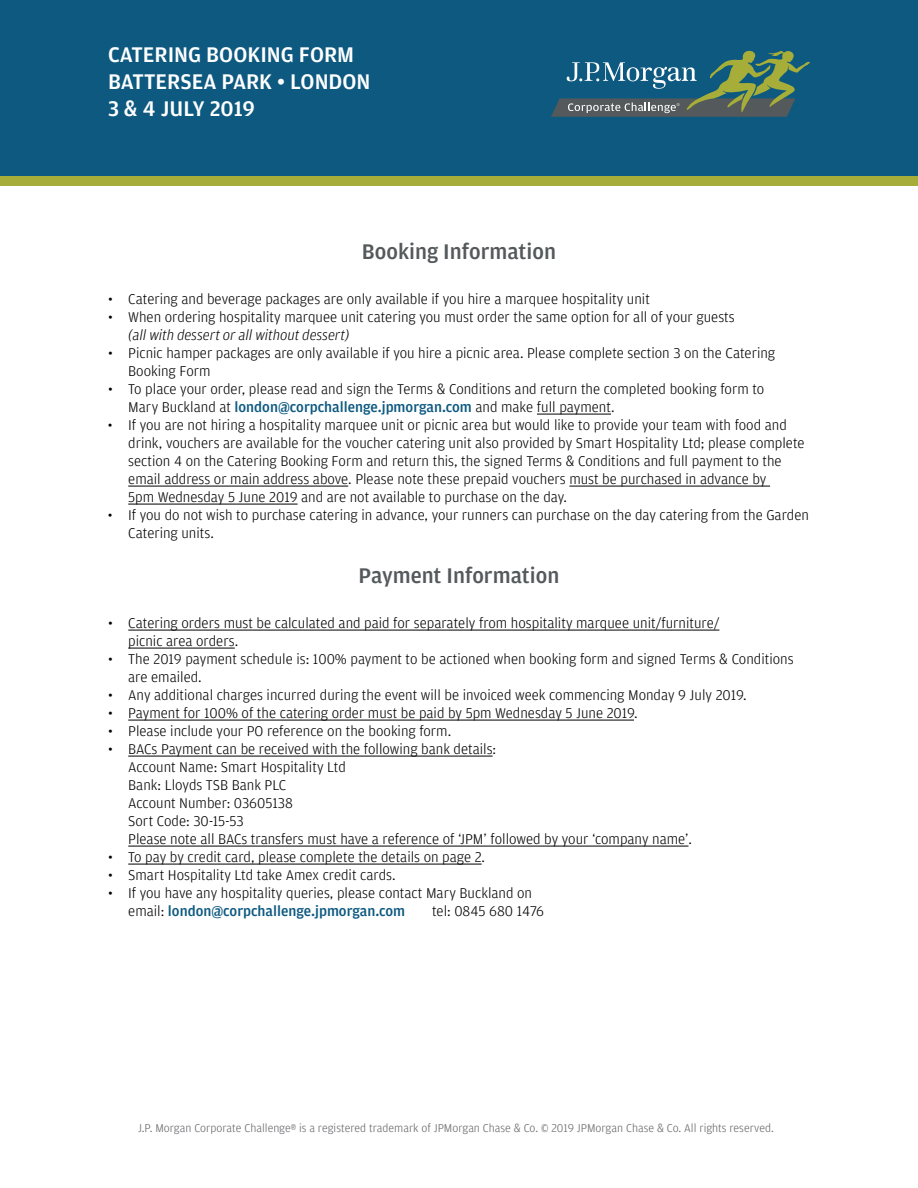
<style>
.page{position:relative;width:918px;height:1188px;background:#fff}
.page>*{position:absolute;margin:0;border:0;box-sizing:border-box;transform-origin:0 0}
.t1{font:500 22.5px/27px "Amplitude";color:#fff}
.t2{font:500 22.5px "Amplitude";color:#54595b}
.t3{font:300 15px/18px "Amplitude";color:#000}
.t4{font:italic 300 15px "Amplitude";color:#000}
.t5{font:300 12px "Amplitude";color:#65656a}
.s1{font-weight:500;color:#0d5980}
</style>
<div class="page">
<div style="left:0;top:176px;width:918px;height:10px;background:#a6ad38"></div>
<div style="left:0;top:0;width:918px;height:176px;background:#0d5980"></div>
<svg style="left:551px;top:50px;width:259px;height:67px"></svg>
<hr style="left:537px;top:414px;width:74px;height:1px;background:#000">
<hr style="left:128px;top:486px;width:220px;height:1px;background:#000">
<hr style="left:569px;top:486px;width:201px;height:1px;background:#000">
<hr style="left:128px;top:504px;width:170px;height:1px;background:#000">
<hr style="left:128px;top:630px;width:591px;height:1px;background:#000">
<hr style="left:128px;top:648px;width:107px;height:1px;background:#000">
<hr style="left:128px;top:720px;width:506px;height:1px;background:#000">
<hr style="left:128px;top:756px;width:365px;height:1px;background:#000">
<hr style="left:128px;top:846px;width:561px;height:1px;background:#000">
<hr style="left:128px;top:864px;width:354px;height:1px;background:#000">
<h1 class="t1" style="left:108px;top:41px;width:264px">CATERING BOOKING FORM<br>BATTERSEA PARK • LONDON<br>3 &amp; 4 JULY 2019</h1>
<h1 class="t2" style="left:362px;top:237px;width:196px">Booking Information</h1>
<p class="t3" style="left:108px;top:290px;width:543px">• Catering and beverage packages are only available if you hire a marquee hospitality unit</p>
<p class="t3" style="left:108px;top:308px;width:628px">• When ordering hospitality marquee unit catering you must order the same option for all of your guests</p>
<p class="t4" style="left:128px;top:327px;width:222px">(all with dessert or all without dessert)</p>
<p class="t3" style="left:128px;top:344px;width:648px;text-indent:-20px">• Picnic hamper packages are only available if you hire a picnic area. Please complete section 3 on the Catering<br>Booking Form</p>
<p class="t3" style="left:128px;top:380px;width:638px;text-indent:-20px">• To place your order, please read and sign the Terms &amp; Conditions and return the completed booking form to<br>Mary Buckland at <span class="s1">london@corpchallenge.jpmorgan.com</span> and make full payment.</p>
<p class="t3" style="left:128px;top:416px;width:678px;text-indent:-20px">• If you are not hiring a hospitality marquee unit or picnic area but would like to provide your team with food and drink, vouchers are available for the voucher catering unit also provided by Smart Hospitality Ltd; please complete section 4 on the Catering Booking Form and return this, the signed Terms &amp; Conditions and full payment to the email address or main address above. Please note these prepaid vouchers must be purchased in advance by<br>5pm Wednesday 5 June 2019 and are not available to purchase on the day.</p>
<p class="t3" style="left:128px;top:506px;width:682px;text-indent:-20px">• If you do not wish to purchase catering in advance, your runners can purchase on the day catering from the Garden<br>Catering units.</p>
<h1 class="t2" style="left:359px;top:561px;width:202px">Payment Information</h1>
<p class="t3" style="left:128px;top:614px;width:593px;text-indent:-20px">• Catering orders must be calculated and paid for separately from hospitality marquee unit/furniture/ picnic area orders.</p>
<p class="t3" style="left:128px;top:650px;width:667px;text-indent:-20px">• The 2019 payment schedule is: 100% payment to be actioned when booking form and signed Terms &amp; Conditions are emailed.</p>
<p class="t3" style="left:108px;top:686px;width:640px">• Any additional charges incurred during the event will be invoiced week commencing Monday 9 July 2019.</p>
<p class="t3" style="left:108px;top:704px;width:531px">• Payment for 100% of the catering order must be paid by 5pm Wednesday 5 June 2019.</p>
<p class="t3" style="left:108px;top:722px;width:345px">• Please include your PO reference on the booking form.</p>
<p class="t3" style="left:128px;top:740px;width:565px;text-indent:-20px">• BACs Payment can be received with the following bank details:<br>Account Name: Smart Hospitality Ltd<br>Bank: Lloyds TSB Bank PLC<br>Account Number: 03605138<br>Sort Code: 30-15-53<br>Please note all BACs transfers must have a reference of ‘JPM’ followed by your ‘company name’.</p>
<p class="t3" style="left:108px;top:848px;width:379px">• To pay by credit card, please complete the details on page 2.</p>
<p class="t3" style="left:108px;top:866px;width:289px">• Smart Hospitality Ltd take Amex credit cards.</p>
<p class="t3" style="left:128px;top:884px;width:405px;text-indent:-20px">• If you have any hospitality queries, please contact Mary Buckland on email: <span class="s1">london@corpchallenge.jpmorgan.com</span></p>
<p class="t3" style="left:432px;top:902px;width:114px">tel: 0845 680 1476</p>
<p class="t5" style="left:138px;top:1120px;width:637px">J.P. Morgan Corporate Challenge® is a registered trademark of JPMorgan Chase &amp; Co. © 2019 JPMorgan Chase &amp; Co. All rights reserved.</p>
</div>
